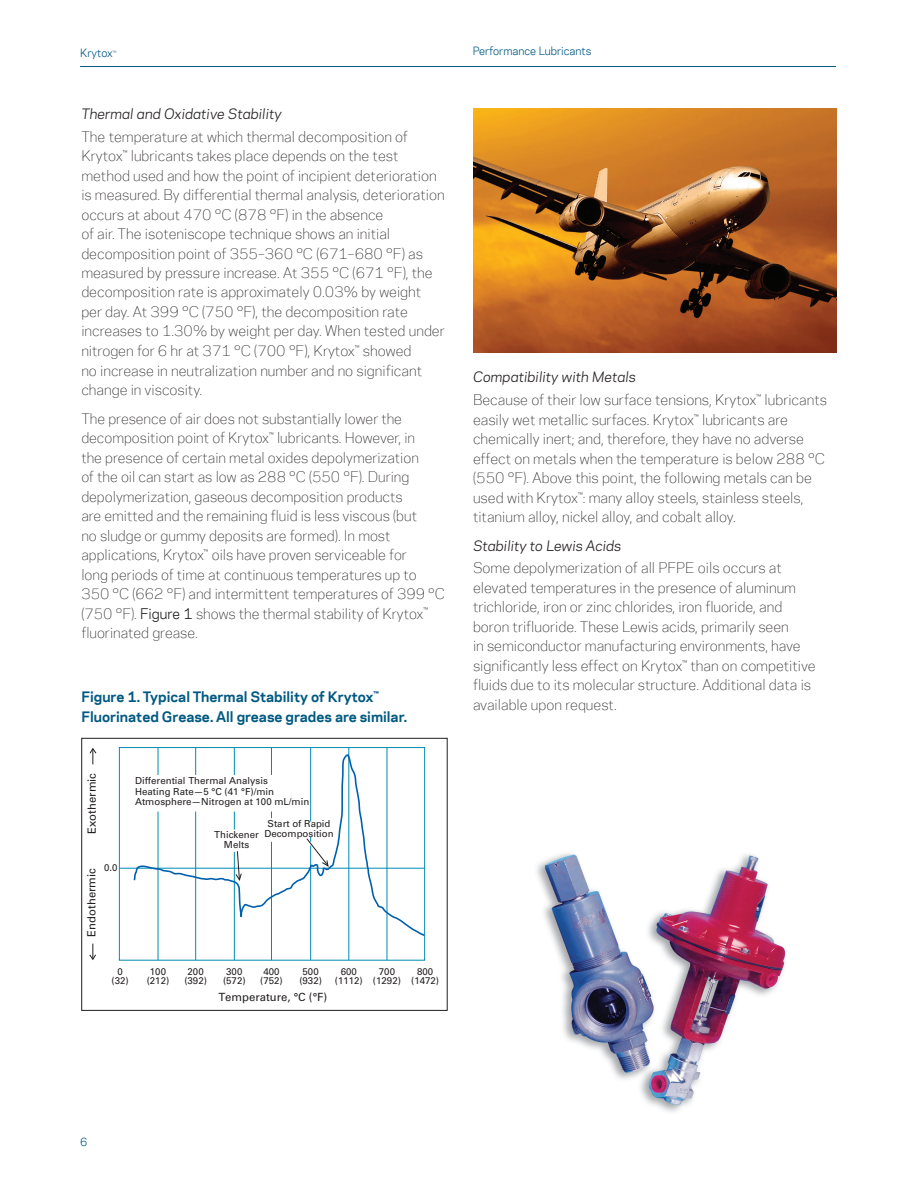
<style>
.page{position:relative;width:918px;height:1188px;background:#fff}
.page>*{position:absolute;margin:0;border:0;box-sizing:border-box;transform-origin:0 0}
.t1{font:300 13.5px/19.5px "Chemours Sans";color:#231f20}
.t2{font:700 13.5px/19.5px "Chemours Sans";color:#005982}
.t3{font:italic 13.5px "Chemours Sans";color:#231f20}
.t4{font:11.25px "Univers LT Std";color:#231f20}
.t5{font:10.5px "Chemours Sans";color:#005982}
.t6{font:9.75px/9.8px "Univers LT Std";color:#231f20;text-align:center}
.s1{font-size:6.9px}
.s2{font-weight:400}
.s3{font-weight:400;font-style:italic}
</style>
<div class="page">
<hr style="left:80px;top:66px;width:756px;height:1px;background:#005982">
<img style="left:473px;top:108px;width:363px;height:244px">
<img style="left:537px;top:853px;width:249px;height:259px">
<hr style="left:310px;top:748px;width:1px;height:74px;background:#008cb2">
<hr style="left:349px;top:748px;width:1px;height:212px;background:#008cb2">
<hr style="left:387px;top:748px;width:1px;height:212px;background:#008cb2">
<hr style="left:119px;top:868px;width:306px;height:1px;background:#008cb2">
<svg style="left:132px;top:753px;width:294px;height:208px"></svg>
<svg style="left:306px;top:837px;width:23px;height:31px"></svg>
<svg style="left:235px;top:850px;width:7px;height:32px"></svg>
<svg style="left:89px;top:944px;width:7px;height:16px"></svg>
<svg style="left:89px;top:748px;width:8px;height:16px"></svg>
<div style="left:81px;top:738px;width:367px;height:273px;border:1px solid #231f20"></div>
<p class="t5" style="left:80px;top:45px;width:38px">Krytox<span class="s1">™</span></p>
<p class="t5" style="left:473px;top:44px;width:120px">Performance Lubricants</p>
<p class="t3" style="left:81px;top:103px;width:202px">Thermal and Oxidative Stability</p>
<p class="t1" style="left:81px;top:126px;width:365px">The temperature at which thermal decomposition of Krytox<sup>™</sup> lubricants takes place depends on the test method used and how the point of incipient deterioration is measured. By differential thermal analysis, deterioration occurs at about 470 °C (878 °F) in the absence<br>of air. The isoteniscope technique shows an initial decomposition point of 355–360 °C (671–680 °F) as measured by pressure increase. At 355 °C (671 °F), the decomposition rate is approximately 0.03% by weight per day. At 399 °C (750 °F), the decomposition rate increases to 1.30% by weight per day. When tested under nitrogen for 6 hr at 371 °C (700 °F), Krytox<sup>™</sup> showed<br>no increase in neutralization number and no significant change in viscosity.</p>
<p class="t1" style="left:81px;top:408px;width:365px">The presence of air does not substantially lower the decomposition point of Krytox<sup>™</sup> lubricants. However, in<br>the presence of certain metal oxides depolymerization<br>of the oil can start as low as 288 °C (550 °F). During depolymerization, gaseous decomposition products<br>are emitted and the remaining fluid is less viscous (but<br>no sludge or gummy deposits are formed). In most applications, Krytox<sup>™</sup> oils have proven serviceable for<br>long periods of time at continuous temperatures up to 350 °C (662 °F) and intermittent temperatures of 399 °C (750 °F). <span class="s2">Figure 1</span> shows the thermal stability of Krytox<sup>™ </sup>fluorinated grease.</p>
<p class="t2" style="left:81px;top:686px;width:327px">Figure 1. Typical Thermal Stability of Krytox<sup>™<br></sup>Fluorinated Grease. All grease grades are similar.</p>
<p class="t4" style="left:85px;top:834px;width:62px;rotate:-90deg">Exothermic</p>
<p class="t4" style="left:85px;top:937px;width:70px;rotate:-90deg">Endothermic</p>
<p class="t6" style="left:104px;top:863px;width:15px">0.0</p>
<p class="t6" style="left:135px;top:776px;width:176px;line-height:10.5px;text-align:left">Differential Thermal Analysis<br>Heating Rate—5 °C (41 °F)/min<br>Atmosphere—Nitrogen at 100 mL/min</p>
<p class="t6" style="left:214px;top:830px;width:46px">Thickener<br>Melts</p>
<p class="t6" style="left:264px;top:819px;width:71px">Start of Rapid<br>Decomposition</p>
<p class="t6" style="left:112px;top:966px;width:19px">0 (32)</p>
<p class="t6" style="left:147px;top:966px;width:24px">100 (212)</p>
<p class="t6" style="left:184px;top:966px;width:24px">200 (392)</p>
<p class="t6" style="left:223px;top:966px;width:24px">300 (572)</p>
<p class="t6" style="left:260px;top:966px;width:24px">400 (752)</p>
<p class="t6" style="left:299px;top:966px;width:24px">500 (932)</p>
<p class="t6" style="left:335px;top:966px;width:29px">600 (1112)</p>
<p class="t6" style="left:373px;top:966px;width:29px">700 (1292)</p>
<p class="t6" style="left:411px;top:966px;width:29px">800 (1472)</p>
<p class="t4" style="left:218px;top:990px;width:110px">Temperature, °C (°F)</p>
<p class="t1" style="left:473px;top:365px;width:355px;line-height:22.8px"><span class="s3">Compatibility with Metals<br></span>Because of their low surface tensions, Krytox<sup>™</sup> lubricants</p>
<p class="t1" style="left:473px;top:409px;width:353px">easily wet metallic surfaces. Krytox<sup>™</sup> lubricants are chemically inert; and, therefore, they have no adverse effect on metals when the temperature is below 288 °C (550 °F). Above this point, the following metals can be used with Krytox<sup>™</sup>: many alloy steels, stainless steels, titanium alloy, nickel alloy, and cobalt alloy.</p>
<p class="t3" style="left:473px;top:535px;width:150px">Stability to Lewis Acids</p>
<p class="t1" style="left:473px;top:558px;width:344px">Some depolymerization of all PFPE oils occurs at elevated temperatures in the presence of aluminum trichloride, iron or zinc chlorides, iron fluoride, and boron trifluoride. These Lewis acids, primarily seen<br>in semiconductor manufacturing environments, have significantly less effect on Krytox<sup>™</sup> than on competitive fluids due to its molecular structure. Additional data is available upon request.</p>
<p class="t5" style="left:80px;top:1135px;width:9px">6</p>
</div>
